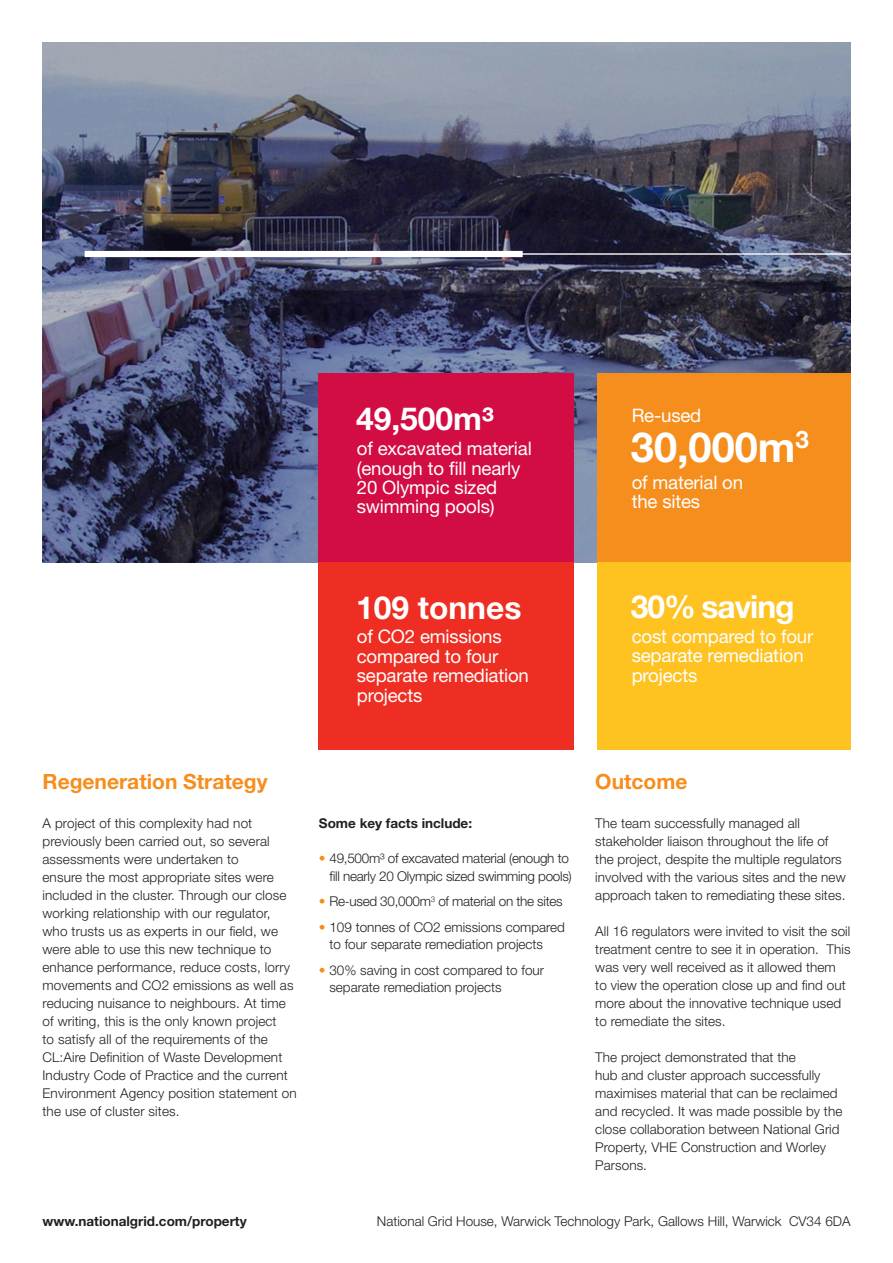
<style>
.page{position:relative;width:893px;height:1263px;background:#fff}
.page>*{position:absolute;margin:0;border:0;box-sizing:border-box;transform-origin:0 0}
.t1{font:700 41.55px "Helvetica Neue";color:#fff}
.t2{font:700 31.8px "Helvetica Neue";color:#fff}
.t3{font:700 31.8px "Helvetica Neue";letter-spacing:-.035em;color:#fff}
.A_head{font:700 21px "Helvetica Neue";color:#f68e1e}
.t4{font:18.6px/19.5px "Helvetica Neue";letter-spacing:-.01em;color:#fff}
.Body_Copy{font:300 13.5px/18px "Helvetica Neue";letter-spacing:.005em;color:#231f20}
.bullet_white{font:300 13.5px/17.2px "Helvetica Neue";color:#231f20}
.bullet_white-2{font:300 13.5px/17.2px "Helvetica Neue";letter-spacing:-.02em;color:#231f20;text-align:right}
.Body_Copy-2{font:700 13.5px "Helvetica Neue";color:#231f20}
.s1{color:#f68e1e}
</style>
<div class="page">
<img style="left:43px;top:43px;width:807px;height:519px">
<div style="left:319px;top:561px;width:255px;height:189px;background:#ee2e22"></div>
<div style="left:597px;top:561px;width:253px;height:189px;background:#fec221"></div>
<hr style="left:239px;top:253px;width:620px;height:2px;background:#fff">
<div style="left:85px;top:251px;width:438px;height:6px;background:#fff"></div>
<div style="left:319px;top:373px;width:255px;height:189px;background:#d20d44"></div>
<div style="left:597px;top:373px;width:253px;height:189px;background:#f68e1e"></div>
<p class="t2" style="left:356px;top:399px;width:140px">49,500m³</p>
<p class="t4" style="left:357px;top:438px;width:176px">of excavated material (enough to fill nearly</p>
<p class="t4" style="left:357px;top:477px;width:142px">20 Olympic sized swimming pools)</p>
<p class="t4" style="left:632px;top:405px;width:71px">Re-used</p>
<p class="t1" style="left:631px;top:421px;width:180px">30,000m<sup>3</sup></p>
<p class="t4" style="left:632px;top:472px;width:113px">of material on the sites</p>
<p class="t2" style="left:356px;top:587px;width:167px">109 tonnes</p>
<p class="t4" style="left:357px;top:626px;width:174px">of CO2 emissions compared to four separate remediation projects</p>
<p class="t3" style="left:631px;top:587px;width:165px">30% saving</p>
<p class="t4" style="left:632px;top:626px;width:183px">cost compared to four separate remediation projects</p>
<p class="A_head" style="left:43px;top:769px;width:227px">Regeneration Strategy</p>
<p class="Body_Copy" style="left:43px;top:814px;width:256px">A project of this complexity had not previously been carried out, so several assessments were undertaken to<br>ensure the most appropriate sites were included in the cluster. Through our close working relationship with our regulator, who trusts us as experts in our field, we were able to use this new technique to enhance performance, reduce costs, lorry movements and CO2 emissions as well as reducing nuisance to neighbours. At time of writing, this is the only known project<br>to satisfy all of the requirements of the CL:Aire Definition of Waste Development Industry Code of Practice and the current Environment Agency position statement on the use of cluster sites.</p>
<p class="Body_Copy-2" style="left:319px;top:815px;width:155px">Some key facts include:</p>
<p class="bullet_white-2" style="left:319px;top:850px;width:254px"><span class="s1">•</span> 49,500m³ of excavated material (enough to fill nearly 20 Olympic sized swimming pools)</p>
<p class="bullet_white-2" style="left:319px;top:893px;width:245px"><span class="s1">•</span> Re-used 30,000m<sup>3</sup> of material on the sites</p>
<p class="bullet_white" style="left:329px;top:918px;width:237px;text-indent:-11px"><span class="s1">•</span> 109 tonnes of CO2 emissions compared to four separate remediation projects</p>
<p class="bullet_white" style="left:329px;top:961px;width:216px;text-indent:-11px"><span class="s1">•</span> 30% saving in cost compared to four separate remediation projects</p>
<p class="A_head" style="left:595px;top:769px;width:94px">Outcome</p>
<p class="Body_Copy" style="left:595px;top:814px;width:252px">The team successfully managed all stakeholder liaison throughout the life of the project, despite the multiple regulators involved with the various sites and the new approach taken to remediating these sites.</p>
<p class="Body_Copy" style="left:595px;top:922px;width:257px">All 16 regulators were invited to visit the soil treatment centre to see it in operation. This was very well received as it allowed them to view the operation close up and find out more about the innovative technique used to remediate the sites.</p>
<p class="Body_Copy" style="left:595px;top:1048px;width:249px">The project demonstrated that the<br>hub and cluster approach successfully maximises material that can be reclaimed and recycled. It was made possible by the close collaboration between National Grid Property, VHE Construction and Worley Parsons.</p>
<p class="Body_Copy-2" style="left:43px;top:1212px;width:206px">www.nationalgrid.com/property</p>
<p class="Body_Copy" style="left:377px;top:1212px;width:475px">National Grid House, Warwick Technology Park, Gallows Hill, Warwick CV34 6DA</p>
</div>
